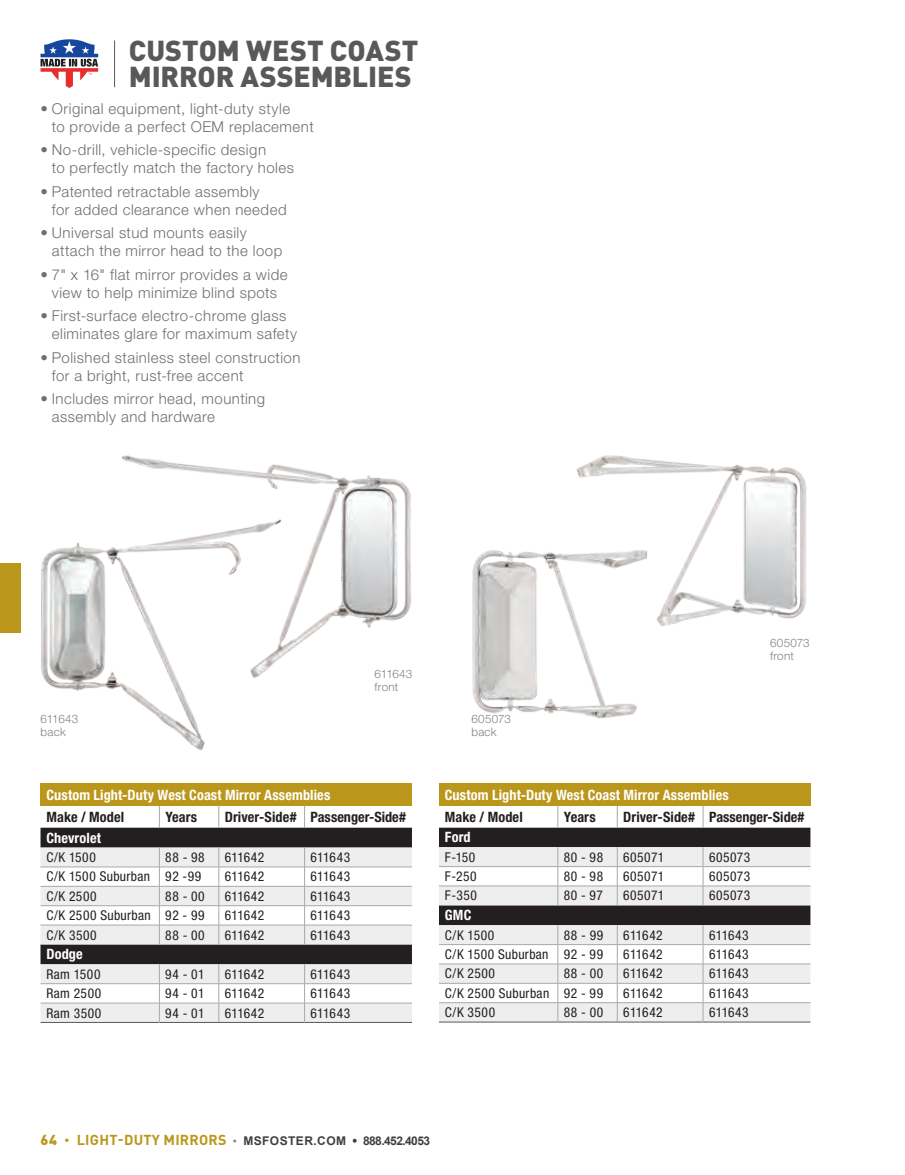
<style>
.page{position:relative;width:905px;height:1175px;background:#fff}
.page>*{position:absolute;margin:0;border:0;box-sizing:border-box;transform-origin:0 0}
.t1{font:900 28.5px/26.4px "DINOT";color:#58595b}
.t2{font:300 15px/18px "Helvetica Neue LT Std";letter-spacing:.03em;color:#6d6f71}
.t3{font:700 condensed 14.25px "Helvetica Neue LT Std";letter-spacing:.01em;color:#fff}
.t4{font:700 condensed 14.25px "Helvetica Neue LT Std";letter-spacing:.005em;color:#231f20}
.t5{font:condensed 13.5px "Helvetica Neue LT Std";letter-spacing:.03em;color:#231f20}
.t6{font:700 12px "Arial";letter-spacing:.035em;color:#404040}
.t7{font:300 11.7px/13px "Helvetica Neue LT Std";letter-spacing:.02em;color:#808285}
.s1{font-family:"DINOT";font-weight:900;font-size:14.25px;color:#ba971a}
.s2{font-family:"DINOT";font-weight:900;font-size:10.5px;color:#ba971a}
.s3{font-family:"DINOT";font-size:14.25px;color:#ba971a}
.s4{font-family:"Helvetica Neue LT Std";font-weight:500;font-stretch:condensed;font-size:8.25px;color:#808285}
.s5{font-family:"Helvetica Neue LT Std";font-weight:500;font-stretch:condensed;font-size:8.25px}
</style>
<div class="page">
<svg style="left:40px;top:39px;width:58px;height:49px"></svg>
<img style="left:122px;top:455px;width:289px;height:202px">
<img style="left:576px;top:455px;width:231px;height:172px">
<img style="left:41px;top:517px;width:241px;height:234px">
<img style="left:472px;top:549px;width:176px;height:169px">
<hr style="left:114px;top:40px;width:1px;height:47px;background:#58595b">
<div style="left:40px;top:783px;width:372px;height:22px;background:#ba971a"></div>
<div style="left:40px;top:827px;width:372px;height:20px;background:#231f20"></div>
<svg style="left:40px;top:847px;width:372px;height:175px;fill:#eeeeef"></svg>
<svg style="left:218px;top:847px;width:1px;height:97px"></svg>
<svg style="left:218px;top:964px;width:1px;height:58px"></svg>
<svg style="left:159px;top:805px;width:1px;height:22px"></svg>
<hr style="left:159px;top:866px;width:60px;height:1px;background:#a7a9ac">
<hr style="left:219px;top:866px;width:85px;height:1px;background:#a7a9ac">
<hr style="left:305px;top:866px;width:107px;height:1px;background:#a7a9ac">
<hr style="left:40px;top:886px;width:119px;height:1px;background:#a7a9ac">
<hr style="left:159px;top:886px;width:60px;height:1px;background:#a7a9ac">
<hr style="left:219px;top:886px;width:85px;height:1px;background:#a7a9ac">
<hr style="left:305px;top:886px;width:107px;height:1px;background:#a7a9ac">
<hr style="left:40px;top:905px;width:119px;height:1px;background:#a7a9ac">
<hr style="left:159px;top:905px;width:60px;height:1px;background:#a7a9ac">
<hr style="left:219px;top:905px;width:85px;height:1px;background:#a7a9ac">
<hr style="left:305px;top:905px;width:107px;height:1px;background:#a7a9ac">
<hr style="left:40px;top:924px;width:119px;height:1px;background:#a7a9ac">
<hr style="left:159px;top:924px;width:60px;height:1px;background:#a7a9ac">
<hr style="left:219px;top:924px;width:85px;height:1px;background:#a7a9ac">
<hr style="left:305px;top:924px;width:107px;height:1px;background:#a7a9ac">
<hr style="left:159px;top:983px;width:60px;height:1px;background:#a7a9ac">
<hr style="left:219px;top:983px;width:85px;height:1px;background:#a7a9ac">
<hr style="left:305px;top:983px;width:107px;height:1px;background:#a7a9ac">
<hr style="left:40px;top:866px;width:119px;height:1px;background:#a7a9ac">
<hr style="left:40px;top:983px;width:119px;height:1px;background:#a7a9ac">
<svg style="left:218px;top:805px;width:1px;height:22px"></svg>
<hr style="left:40px;top:1002px;width:119px;height:1px;background:#a7a9ac">
<hr style="left:159px;top:1002px;width:60px;height:1px;background:#a7a9ac">
<hr style="left:219px;top:1002px;width:85px;height:1px;background:#a7a9ac">
<hr style="left:305px;top:1002px;width:107px;height:1px;background:#a7a9ac">
<hr style="left:40px;top:1022px;width:119px;height:1px;background:#58595b">
<hr style="left:159px;top:1022px;width:60px;height:1px;background:#58595b">
<hr style="left:219px;top:1022px;width:85px;height:1px;background:#58595b">
<hr style="left:305px;top:1022px;width:107px;height:1px;background:#58595b">
<svg style="left:304px;top:805px;width:1px;height:22px"></svg>
<svg style="left:159px;top:847px;width:1px;height:97px"></svg>
<svg style="left:304px;top:847px;width:1px;height:97px"></svg>
<svg style="left:159px;top:964px;width:1px;height:58px"></svg>
<svg style="left:304px;top:964px;width:1px;height:58px"></svg>
<div style="left:439px;top:783px;width:371px;height:22px;background:#ba971a"></div>
<svg style="left:439px;top:805px;width:371px;height:217px"></svg>
<svg style="left:0;top:564px;width:20px;height:69px"></svg>
<h1 class="t1" style="left:129px;top:34px;width:291px">CUSTOM WEST COAST<br>MIRROR ASSEMBLIES</h1>
<p class="t2" style="left:52px;top:99px;width:263px;text-indent:-11px">• Original equipment, light-duty style<br>to provide a perfect OEM replacement</p>
<p class="t2" style="left:52px;top:141px;width:244px;text-indent:-11px">• No-drill, vehicle-specific design<br>to perfectly match the factory holes</p>
<p class="t2" style="left:52px;top:182px;width:236px;text-indent:-11px">• Patented retractable assembly<br>for added clearance when needed</p>
<p class="t2" style="left:52px;top:224px;width:232px;text-indent:-11px">• Universal stud mounts easily attach the mirror head to the loop</p>
<p class="t2" style="left:40px;top:265px;width:249px;text-align:center">• 7" x 16" flat mirror provides a wide view to help minimize blind spots</p>
<p class="t2" style="left:52px;top:306px;width:247px;text-indent:-11px">• First-surface electro-chrome glass eliminates glare for maximum safety</p>
<p class="t2" style="left:52px;top:348px;width:250px;text-indent:-11px">• Polished stainless steel construction for a bright, rust-free accent</p>
<p class="t2" style="left:52px;top:389px;width:215px;text-indent:-11px">• Includes mirror head, mounting assembly and hardware</p>
<p class="t7" style="left:374px;top:667px;width:39px">611643 front</p>
<p class="t7" style="left:40px;top:712px;width:39px">611643 back</p>
<p class="t7" style="left:471px;top:711px;width:41px">605073 back</p>
<p class="t7" style="left:770px;top:635px;width:41px">605073 front</p>
<p class="t3" style="left:46px;top:786px;width:285px">Custom Light-Duty West Coast Mirror Assemblies</p>
<p class="t4" style="left:46px;top:808px;width:79px">Make / Model</p>
<p class="t4" style="left:165px;top:808px;width:33px">Years</p>
<p class="t4" style="left:225px;top:808px;width:183px">Driver-Side# Passenger-Side#</p>
<p class="t3" style="left:46px;top:829px;width:56px">Chevrolet</p>
<p class="t5" style="left:46px;top:849px;width:51px">C/K 1500</p>
<p class="t5" style="left:165px;top:849px;width:41px">88 - 98</p>
<p class="t5" style="left:225px;top:849px;width:41px">611642</p>
<p class="t5" style="left:310px;top:849px;width:41px">611643</p>
<p class="t5" style="left:46px;top:869px;width:156px">C/K 1500 Suburban 92 -99</p>
<p class="t5" style="left:225px;top:869px;width:41px">611642</p>
<p class="t5" style="left:310px;top:869px;width:41px">611643</p>
<p class="t5" style="left:46px;top:888px;width:52px">C/K 2500</p>
<p class="t5" style="left:165px;top:888px;width:41px">88 - 00</p>
<p class="t5" style="left:225px;top:888px;width:41px">611642</p>
<p class="t5" style="left:310px;top:888px;width:41px">611643</p>
<p class="t5" style="left:46px;top:907px;width:160px">C/K 2500 Suburban 92 - 99</p>
<p class="t5" style="left:225px;top:907px;width:41px">611642</p>
<p class="t5" style="left:310px;top:907px;width:41px">611643</p>
<p class="t5" style="left:46px;top:927px;width:52px">C/K 3500</p>
<p class="t5" style="left:165px;top:927px;width:41px">88 - 00</p>
<p class="t5" style="left:225px;top:927px;width:41px">611642</p>
<p class="t5" style="left:310px;top:927px;width:41px">611643</p>
<p class="t3" style="left:46px;top:945px;width:38px">Dodge</p>
<p class="t5" style="left:46px;top:966px;width:56px">Ram 1500</p>
<p class="t5" style="left:165px;top:966px;width:41px">94 - 01</p>
<p class="t5" style="left:225px;top:966px;width:41px">611642</p>
<p class="t5" style="left:310px;top:966px;width:41px">611643</p>
<p class="t5" style="left:46px;top:985px;width:56px">Ram 2500</p>
<p class="t5" style="left:165px;top:985px;width:41px">94 - 01</p>
<p class="t5" style="left:225px;top:985px;width:41px">611642</p>
<p class="t5" style="left:310px;top:985px;width:41px">611643</p>
<p class="t5" style="left:46px;top:1005px;width:56px">Ram 3500</p>
<p class="t5" style="left:165px;top:1005px;width:41px">94 - 01</p>
<p class="t5" style="left:225px;top:1005px;width:41px">611642</p>
<p class="t5" style="left:310px;top:1005px;width:41px">611643</p>
<p class="t3" style="left:445px;top:786px;width:285px">Custom Light-Duty West Coast Mirror Assemblies</p>
<p class="t4" style="left:445px;top:808px;width:79px">Make / Model</p>
<p class="t4" style="left:563px;top:808px;width:33px">Years</p>
<p class="t4" style="left:623px;top:808px;width:183px">Driver-Side# Passenger-Side#</p>
<p class="t3" style="left:445px;top:828px;width:27px">Ford</p>
<p class="t5" style="left:445px;top:849px;width:32px">F-150</p>
<p class="t5" style="left:563px;top:849px;width:41px">80 - 98</p>
<p class="t5" style="left:623px;top:849px;width:43px">605071</p>
<p class="t5" style="left:709px;top:849px;width:43px">605073</p>
<p class="t5" style="left:445px;top:868px;width:33px">F-250</p>
<p class="t5" style="left:563px;top:868px;width:41px">80 - 98</p>
<p class="t5" style="left:623px;top:868px;width:43px">605071</p>
<p class="t5" style="left:709px;top:868px;width:43px">605073</p>
<p class="t5" style="left:445px;top:888px;width:34px">F-350</p>
<p class="t5" style="left:563px;top:888px;width:41px">80 - 97</p>
<p class="t5" style="left:623px;top:888px;width:43px">605071</p>
<p class="t5" style="left:709px;top:888px;width:43px">605073</p>
<p class="t3" style="left:445px;top:906px;width:28px">GMC</p>
<p class="t5" style="left:445px;top:927px;width:51px">C/K 1500</p>
<p class="t5" style="left:563px;top:927px;width:41px">88 - 99</p>
<p class="t5" style="left:623px;top:927px;width:41px">611642</p>
<p class="t5" style="left:709px;top:927px;width:41px">611643</p>
<p class="t5" style="left:445px;top:946px;width:160px">C/K 1500 Suburban 92 - 99</p>
<p class="t5" style="left:623px;top:946px;width:41px">611642</p>
<p class="t5" style="left:709px;top:946px;width:41px">611643</p>
<p class="t5" style="left:445px;top:965px;width:52px">C/K 2500</p>
<p class="t5" style="left:563px;top:965px;width:41px">88 - 00</p>
<p class="t5" style="left:623px;top:965px;width:41px">611642</p>
<p class="t5" style="left:709px;top:965px;width:41px">611643</p>
<p class="t5" style="left:445px;top:985px;width:160px">C/K 2500 Suburban 92 - 99</p>
<p class="t5" style="left:623px;top:985px;width:41px">611642</p>
<p class="t5" style="left:709px;top:985px;width:41px">611643</p>
<p class="t5" style="left:445px;top:1004px;width:52px">C/K 3500</p>
<p class="t5" style="left:563px;top:1004px;width:41px">88 - 00</p>
<p class="t5" style="left:623px;top:1004px;width:41px">611642</p>
<p class="t5" style="left:709px;top:1004px;width:41px">611643</p>
<p class="t6" style="left:40px;top:1132px;width:391px"><span class="s1">64</span> <span class="s2">•</span> <span class="s3">LIGHT-DUTY MIRRORS</span> <span class="s4">•</span> MSFOSTER.COM <span class="s5">•</span> 888.452.4053</p>
</div>
